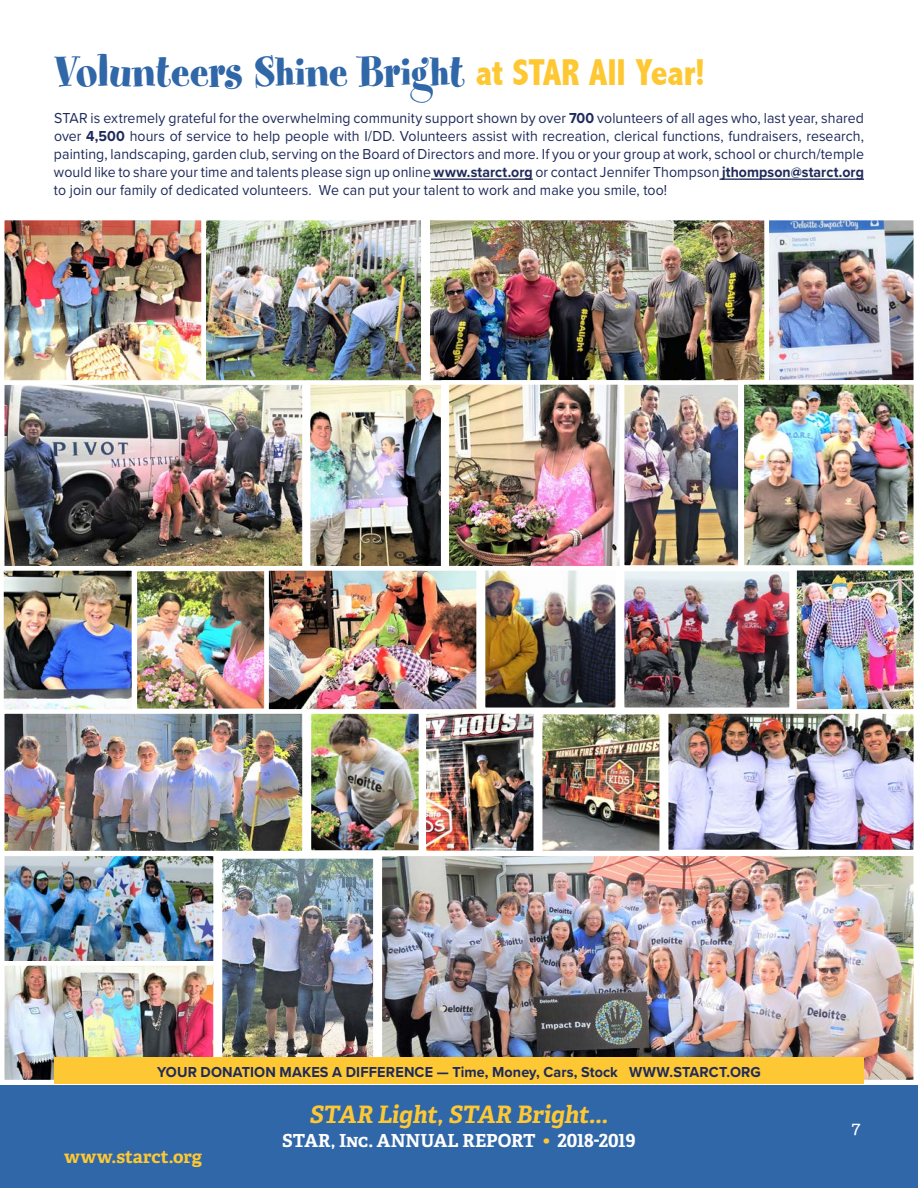
<style>
.page{position:relative;width:918px;height:1188px;background:#fff}
.page>*{position:absolute;margin:0;border:0;box-sizing:border-box;transform-origin:0 0}
.t1{font:48px "Spumoni LP";letter-spacing:.005em;color:#3067a8}
.t2{font:italic 700 24px "Adelle PE";letter-spacing:-.015em;color:#fec834}
.t3{font:700 18px "Adelle PE";letter-spacing:-.005em;color:#fff}
.t4{font:700 18px "Adelle PE";color:#fec834}
.t5{font:18px "Adelle PE";color:#fff}
.t6{font:15px/18px "Proxima Nova";letter-spacing:.005em;color:#1e2a5a;text-align:justify;scale:.94 1}
.t7{font:700 15px "Proxima Nova";letter-spacing:.01em;color:#1e2a5a;scale:.96 1}
.s1{font-family:"Abadi";font-weight:800;font-stretch:condensed;font-size:37.5px;color:#fec834}
.s2{font-weight:700}
.s3{color:#fec834}
</style>
<div class="page">
<div style="left:0;top:1085px;width:918px;height:103px;background:#3067a8"></div>
<img style="left:383px;top:857px;width:530px;height:222px">
<div style="left:378px;top:852px;width:540px;height:232px;border:4px solid #fff"></div>
<img style="left:5px;top:857px;width:208px;height:104px">
<div style="left:0;top:852px;width:218px;height:114px;border:4px solid #fff"></div>
<img style="left:5px;top:571px;width:471px;height:138px">
<div style="left:0;top:566px;width:136px;height:149px;border:4px solid #fff"></div>
<div style="left:133px;top:567px;width:136px;height:146px;border:4px solid #fff"></div>
<div style="left:264px;top:566px;width:217px;height:148px;border:4px solid #fff"></div>
<img style="left:486px;top:570px;width:129px;height:137px">
<div style="left:481px;top:564px;width:139px;height:148px;border:4px solid #fff"></div>
<img style="left:797px;top:571px;width:116px;height:138px">
<div style="left:792px;top:566px;width:126px;height:148px;border:4px solid #fff"></div>
<img style="left:669px;top:714px;width:244px;height:135px">
<div style="left:664px;top:709px;width:254px;height:145px;border:4px solid #fff"></div>
<img style="left:427px;top:714px;width:106px;height:136px">
<div style="left:422px;top:709px;width:116px;height:146px;border:4px solid #fff"></div>
<img style="left:312px;top:714px;width:106px;height:136px">
<div style="left:307px;top:709px;width:116px;height:146px;border:4px solid #fff"></div>
<img style="left:5px;top:714px;width:297px;height:136px">
<div style="left:0;top:709px;width:307px;height:146px;border:4px solid #fff"></div>
<img style="left:5px;top:385px;width:297px;height:180px">
<div style="left:0;top:380px;width:307px;height:190px;border:4px solid #fff"></div>
<img style="left:311px;top:385px;width:129px;height:180px">
<div style="left:306px;top:380px;width:139px;height:190px;border:4px solid #fff"></div>
<img style="left:449px;top:385px;width:289px;height:180px">
<div style="left:620px;top:380px;width:123px;height:190px;border:4px solid #fff"></div>
<img style="left:5px;top:221px;width:416px;height:159px">
<div style="left:0;top:216px;width:206px;height:169px;border:4px solid #fff"></div>
<div style="left:202px;top:216px;width:224px;height:169px;border:4px solid #fff"></div>
<img style="left:431px;top:221px;width:482px;height:159px">
<div style="left:426px;top:216px;width:343px;height:169px;border:4px solid #fff"></div>
<div style="left:765px;top:216px;width:153px;height:169px;border:4px solid #fff"></div>
<img style="left:5px;top:966px;width:208px;height:113px">
<div style="left:0;top:961px;width:218px;height:123px;border:4px solid #fff"></div>
<img style="left:223px;top:859px;width:150px;height:198px">
<div style="left:218px;top:854px;width:160px;height:230px;border:4px solid #fff"></div>
<div style="left:441px;top:380px;width:183px;height:190px;border:4px solid #fff"></div>
<img style="left:745px;top:385px;width:168px;height:180px">
<div style="left:740px;top:380px;width:178px;height:190px;border:4px solid #fff"></div>
<img style="left:625px;top:572px;width:164px;height:135px">
<div style="left:620px;top:567px;width:174px;height:145px;border:4px solid #fff"></div>
<img style="left:543px;top:715px;width:116px;height:135px">
<div style="left:538px;top:710px;width:126px;height:145px;border:4px solid #fff"></div>
<hr style="left:431px;top:179px;width:102px;height:1px;background:#1e2a5a">
<hr style="left:720px;top:179px;width:144px;height:1px;background:#1e2a5a">
<div style="left:54px;top:1057px;width:810px;height:27px;background:#fec834"></div>
<p class="t1" style="left:54px;top:48px;width:653px">Volunteers Shine Bright <span class="s1">at STAR All Year!</span></p>
<p class="t6" style="left:54px;top:108px;width:863px">STAR is extremely grateful for the overwhelming community support shown by over <span class="s2">700</span> volunteers of all ages who, last year, shared over <span class="s2">4,500</span> hours of service to help people with I/DD. Volunteers assist with recreation, clerical functions, fundraisers, research, painting, landscaping, garden club, serving on the Board of Directors and more. If you or your group at work, school or church/temple would like to share your time and talents please sign up online <span class="s2">www.starct.org</span> or contact Jennifer Thompson <span class="s2">jthompson@starct.org </span>to join our family of dedicated volunteers. We can put your talent to work and make you smile, too!</p>
<p class="t7" style="left:157px;top:1061px;width:630px">YOUR DONATION MAKES A DIFFERENCE — Time, Money, Cars, Stock WWW.STARCT.ORG</p>
<p class="t4" style="left:64px;top:1144px;width:140px">www.starct.org</p>
<h2 class="t2" style="left:310px;top:1097px;width:300px">STAR Light, STAR Bright...</h2>
<p class="t3" style="left:282px;top:1127px;width:355px">STAR, Inc. ANNUAL REPORT <span class="s3">•</span> 2018-2019</p>
<p class="t5" style="left:851px;top:1114px;width:10px">7</p>
</div>
